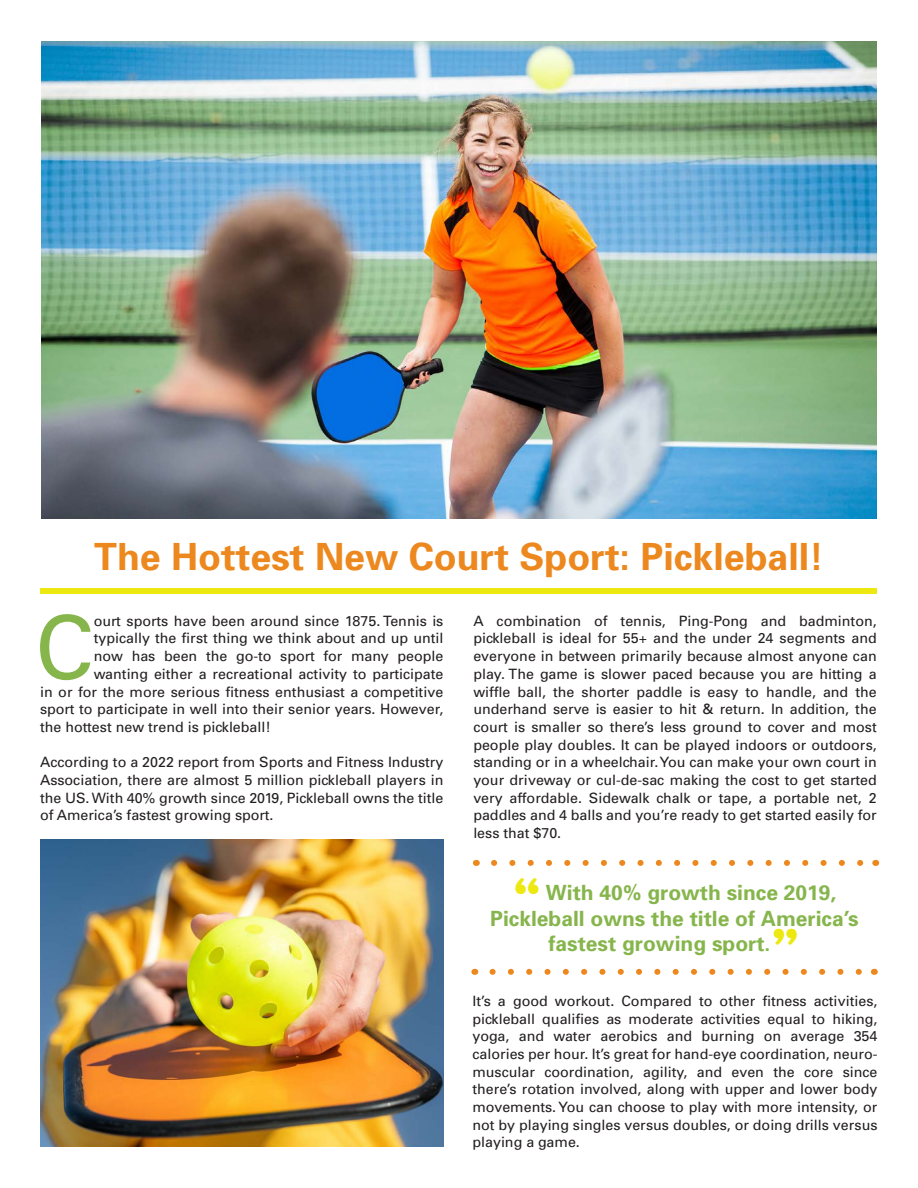
<style>
.page{position:relative;width:918px;height:1188px;background:#fff}
.page>*{position:absolute;margin:0;border:0;box-sizing:border-box;transform-origin:0 0}
.Body_Copy{font:87.75px "Univers";color:#86b54c}
.Body_Copy-2{font:49.5px "Billboard";color:#ece810}
.Head{font:700 37.5px "Univers";color:#ec881e}
.Body_Copy-3{font:700 21px "Univers";color:#86b54c}
.Body_Copy-4{font:14.25px/17.7px "Univers";color:#231f20;text-align:justify}
</style>
<div class="page">
<img style="left:42px;top:41px;width:835px;height:477px">
<div style="left:40px;top:588px;width:837px;height:6px;background:#ece810"></div>
<img style="left:40px;top:839px;width:403px;height:308px">
<svg style="left:494px;top:860px;width:370px;height:6px"></svg>
<svg style="left:493px;top:969px;width:369px;height:6px"></svg>
<p class="Head" style="left:94px;top:534px;width:731px">The Hottest New Court Sport: Pickleball!</p>
<p class="Body_Copy" style="left:35px;top:597px;width:60px">C</p>
<p class="Body_Copy-4" style="left:94px;top:612px;width:351px">ourt sports have been around since 1875. Tennis is</p>
<p class="Body_Copy-4" style="left:94px;top:630px;width:351px">typically the first thing we think about and up until</p>
<p class="Body_Copy-4" style="left:94px;top:647px;width:351px">now has been the go-to sport for many people</p>
<p class="Body_Copy-4" style="left:94px;top:665px;width:351px">wanting either a recreational activity to participate</p>
<p class="Body_Copy-4" style="left:40px;top:683px;width:405px">in or for the more serious fitness enthusiast a competitive</p>
<p class="Body_Copy-4" style="left:40px;top:701px;width:405px">sport to participate in well into their senior years. However,</p>
<p class="Body_Copy-4" style="left:40px;top:718px;width:232px">the hottest new trend is pickleball!</p>
<p class="Body_Copy-4" style="left:40px;top:754px;width:405px">According to a 2022 report from Sports and Fitness Industry Association, there are almost 5 million pickleball players in the US. With 40% growth since 2019, Pickleball owns the title of America’s fastest growing sport.</p>
<p class="Body_Copy-4" style="left:473px;top:612px;width:405px">A combination of tennis, Ping-Pong and badminton, pickleball is ideal for 55+ and the under 24 segments and everyone in between primarily because almost anyone can play. The game is slower paced because you are hitting a wiffle ball, the shorter paddle is easy to handle, and the underhand serve is easier to hit &amp; return. In addition, the court is smaller so there’s less ground to cover and most people play doubles. It can be played indoors or outdoors, standing or in a wheelchair. You can make your own court in your driveway or cul-de-sac making the cost to get started very affordable. Sidewalk chalk or tape, a portable net, 2 paddles and 4 balls and you’re ready to get started easily for less that $70.</p>
<p class="Body_Copy-2" style="left:512px;top:865px;width:31px">“</p>
<p class="Body_Copy-3" style="left:546px;top:880px;width:292px">With 40% growth since 2019,</p>
<p class="Body_Copy-3" style="left:490px;top:906px;width:370px">Pickleball owns the title of America’s</p>
<p class="Body_Copy-3" style="left:549px;top:931px;width:223px">fastest growing sport.</p>
<p class="Body_Copy-2" style="left:770px;top:916px;width:31px">”</p>
<p class="Body_Copy-4" style="left:472px;top:992px;width:407px">It’s a good workout. Compared to other fitness activities, pickleball qualifies as moderate activities equal to hiking, yoga, and water aerobics and burning on average 354 calories per hour. It’s great for hand-eye coordination, neuro&shy;muscular coordination, agility, and even the core since there’s rotation involved, along with upper and lower body movements. You can choose to play with more intensity, or not by playing singles versus doubles, or doing drills versus playing a game.</p>
</div>
